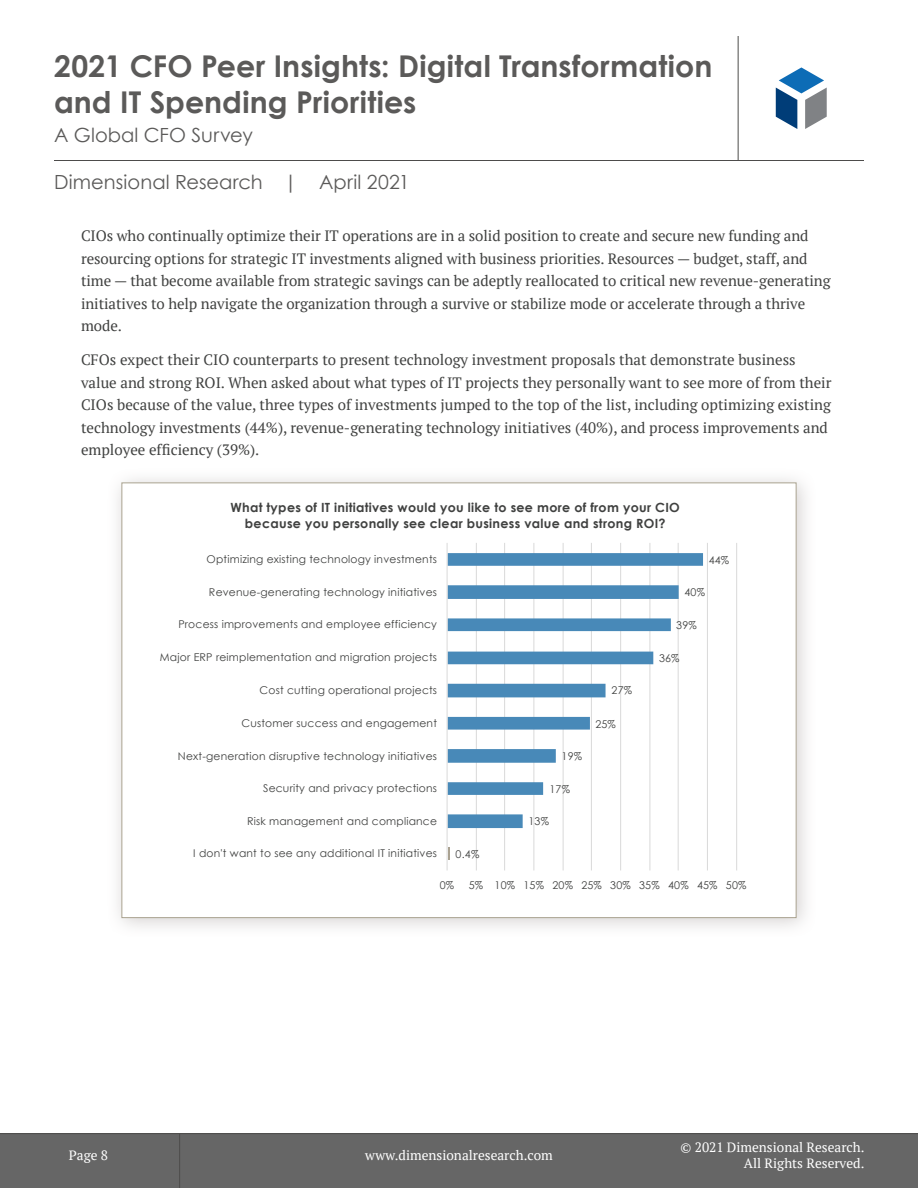
<style>
.page{position:relative;width:918px;height:1188px;background:#fff}
.page>*{position:absolute;margin:0;border:0;box-sizing:border-box;transform-origin:0 0}
.t1{font:700 30px/36px "Century Gothic";letter-spacing:.005em;color:#5b5a59}
.t2{font:19.5px "Century Gothic";letter-spacing:.005em;color:#5b5a59}
.Content{font:15px/22.5px "PT Serif";letter-spacing:-.005em;color:#404140}
.t3{font:13.5px/16.2px "PT Serif";color:#fff;text-align:right}
.t4{font:700 12.6px/15.6px "Century Gothic";letter-spacing:.025em;color:#404140;text-align:center}
.t5{font:10.8px "Century Gothic";letter-spacing:.02em;color:#404140}
</style>
<div class="page">
<div style="left:0;top:1134px;width:918px;height:54px;background:#666"></div>
<hr style="left:0;top:1133px;width:918px;height:1px;background:#4d4c4b">
<hr style="left:179px;top:1134px;width:1px;height:54px;background:#4d4c4b">
<hr style="left:54px;top:160px;width:810px;height:1px;background:#4d4c4b">
<hr style="left:738px;top:36px;width:1px;height:124px;background:#4d4c4b">
<svg style="left:776px;top:67px;width:51px;height:62px"></svg>
<div style="left:106px;top:467px;width:711px;height:472px;background:#837877;opacity:.35"></div>
<div style="left:122px;top:483px;width:674px;height:435px;background:#fff;border:1px solid #aaa390"></div>
<hr style="left:476px;top:543px;width:1px;height:327px;background:#d9d9d9">
<hr style="left:504px;top:543px;width:1px;height:327px;background:#d9d9d9">
<hr style="left:534px;top:543px;width:1px;height:327px;background:#d9d9d9">
<hr style="left:563px;top:543px;width:1px;height:327px;background:#d9d9d9">
<hr style="left:591px;top:543px;width:1px;height:327px;background:#d9d9d9">
<hr style="left:620px;top:543px;width:1px;height:327px;background:#d9d9d9">
<hr style="left:650px;top:543px;width:1px;height:327px;background:#d9d9d9">
<hr style="left:678px;top:543px;width:1px;height:327px;background:#d9d9d9">
<hr style="left:707px;top:543px;width:1px;height:327px;background:#d9d9d9">
<hr style="left:736px;top:543px;width:1px;height:327px;background:#d9d9d9">
<svg style="left:448px;top:848px;width:2px;height:12px"></svg>
<svg style="left:448px;top:553px;width:255px;height:275px"></svg>
<hr style="left:447px;top:543px;width:1px;height:327px;background:#d9d9d9">
<h1 class="t1" style="left:54px;top:47px;width:660px">2021 CFO Peer Insights: Digital Transformation and IT Spending Priorities</h1>
<h2 class="t2" style="left:54px;top:121px;width:200px">A Global CFO Survey</h2>
<h2 class="t2" style="left:54px;top:169px;width:357px">Dimensional Research | April 2021</h2>
<p class="Content" style="left:81px;top:224px;width:751px">CIOs who continually optimize their IT operations are in a solid position to create and secure new funding and resourcing options for strategic IT investments aligned with business priorities. Resources — budget, staff, and time — that become available from strategic savings can be adeptly reallocated to critical new revenue-generating initiatives to help navigate the organization through a survive or stabilize mode or accelerate through a thrive mode.</p>
<p class="Content" style="left:81px;top:348px;width:752px">CFOs expect their CIO counterparts to present technology investment proposals that demonstrate business value and strong ROI. When asked about what types of IT projects they personally want to see more of from their CIOs because of the value, three types of investments jumped to the top of the list, including optimizing existing technology investments (44%), revenue-generating technology initiatives (40%), and process improvements and employee efficiency (39%).</p>
<p class="t4" style="left:230px;top:499px;width:451px">What types of IT initiatives would you like to see more of from your CIO because you personally see clear business value and strong ROI?</p>
<p class="t5" style="left:207px;top:551px;width:232px">Optimizing existing technology investments</p>
<p class="t5" style="left:709px;top:552px;width:22px">44%</p>
<p class="t5" style="left:209px;top:585px;width:230px">Revenue-generating technology initiatives</p>
<p class="t5" style="left:684px;top:585px;width:22px">40%</p>
<p class="t5" style="left:178px;top:617px;width:260px">Process improvements and employee efficiency</p>
<p class="t5" style="left:676px;top:618px;width:22px">39%</p>
<p class="t5" style="left:160px;top:650px;width:279px">Major ERP reimplementation and migration projects</p>
<p class="t5" style="left:659px;top:651px;width:22px">36%</p>
<p class="t5" style="left:260px;top:682px;width:179px">Cost cutting operational projects</p>
<p class="t5" style="left:612px;top:683px;width:22px">27%</p>
<p class="t5" style="left:241px;top:715px;width:197px">Customer success and engagement</p>
<p class="t5" style="left:595px;top:716px;width:22px">25%</p>
<p class="t5" style="left:178px;top:748px;width:261px">Next-generation disruptive technology initiatives</p>
<p class="t5" style="left:562px;top:748px;width:22px">19%</p>
<p class="t5" style="left:263px;top:781px;width:175px">Security and privacy protections</p>
<p class="t5" style="left:549px;top:782px;width:22px">17%</p>
<p class="t5" style="left:247px;top:814px;width:191px">Risk management and compliance</p>
<p class="t5" style="left:528px;top:814px;width:22px">13%</p>
<p class="t5" style="left:193px;top:846px;width:245px">I don't want to see any additional IT initiatives</p>
<p class="t5" style="left:456px;top:847px;width:25px">0.4%</p>
<p class="t3" style="left:69px;top:1147px;width:41px">Page 8</p>
<p class="t5" style="left:440px;top:877px;width:16px">0%</p>
<p class="t5" style="left:469px;top:877px;width:279px">5% 10% 15% 20% 25% 30% 35% 40% 45% 50%</p>
<p class="t3" style="left:365px;top:1147px;width:189px">www.dimensionalresearch.com</p>
<p class="t3" style="left:681px;top:1139px;width:185px">© 2021 Dimensional Research.<br>All Rights Reserved.</p>
</div>
